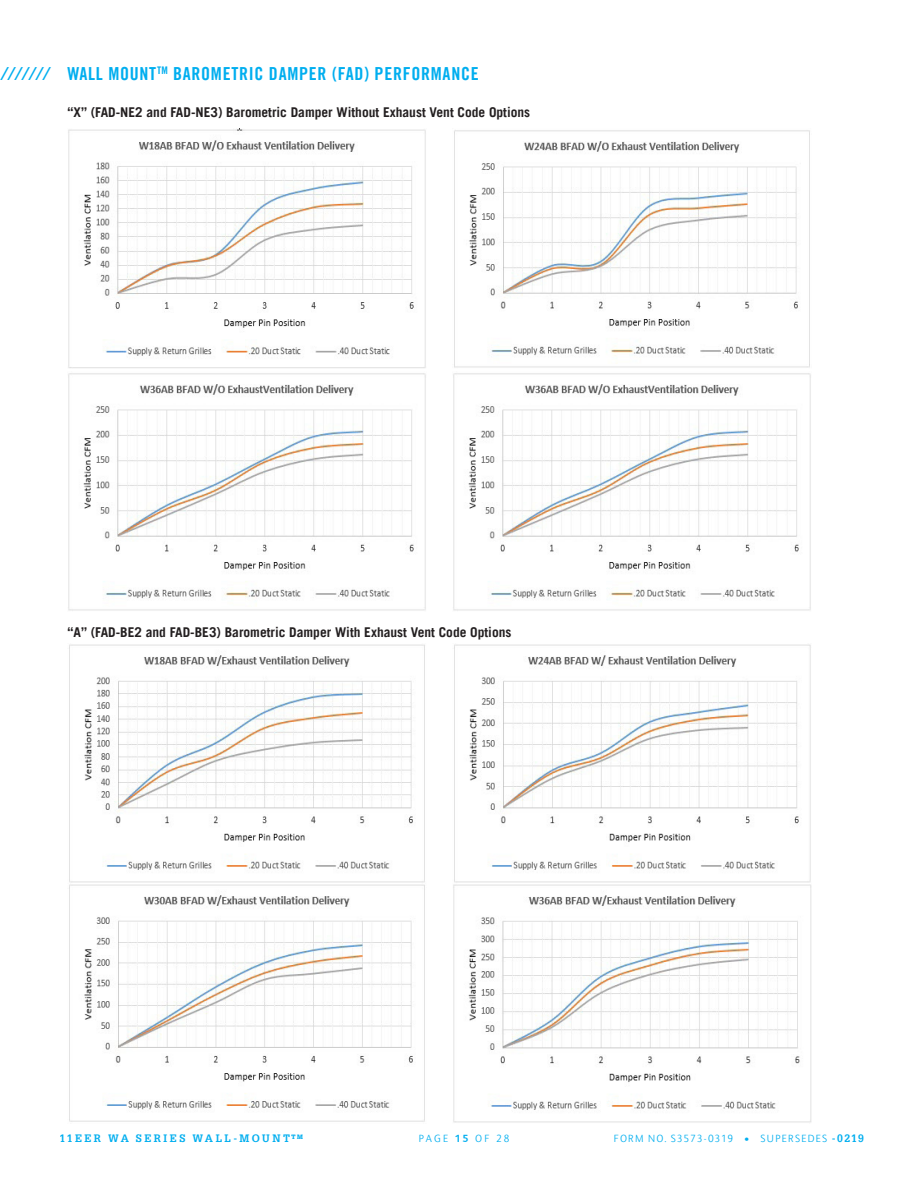
<style>
.page{position:relative;width:918px;height:1188px;background:#fff}
.page>*{position:absolute;margin:0;border:0;box-sizing:border-box;transform-origin:0 0}
.t1{font:18px "Trade Gothic LT Std Bd Cn 20";letter-spacing:.04em;color:#00aeef}
.t2{font:italic 700 18px "Glypha LT Std";color:#00aeef}
.t3{font:700 13.5px "Trade Gothic LT Std";color:#231f20}
.t4{font:300 10.5px "FS Albert";letter-spacing:.115em;color:#00aeef}
.t5{font:700 10.5px "Glypha LT Std";letter-spacing:.23em;color:#00aeef}
.s1{font-weight:700}
.s2{font-family:"Glypha LT Std";font-weight:700}
</style>
<div class="page">
<img style="left:68px;top:129px;width:358px;height:239px">
<img style="left:454px;top:130px;width:356px;height:238px">
<img style="left:453px;top:373px;width:358px;height:238px">
<img style="left:68px;top:373px;width:358px;height:238px">
<img style="left:69px;top:644px;width:356px;height:478px">
<img style="left:453px;top:644px;width:359px;height:479px">
<h1 class="t2" style="left:0;top:62px;width:51px">///////</h1>
<h1 class="t1" style="left:68px;top:62px;width:413px">WALL MOUNT<sup>TM</sup> BAROMETRIC DAMPER (FAD) PERFORMANCE</h1>
<p class="t3" style="left:68px;top:104px;width:464px">“X” (FAD-NE2 and FAD-NE3) Barometric Damper Without Exhaust Vent Code Options</p>
<p class="t3" style="left:68px;top:624px;width:446px">“A” (FAD-BE2 and FAD-BE3) Barometric Damper With Exhaust Vent Code Options</p>
<p class="t5" style="left:59px;top:1132px;width:245px">11EER WA SERIES WALL-MOUNT<sup>TM</sup></p>
<p class="t4" style="left:419px;top:1132px;width:92px">PAGE <span class="s1">15</span> OF 28</p>
<p class="t4" style="left:614px;top:1132px;width:252px">FORM NO. S3573-0319 • SUPERSEDES <span class="s2">-0219</span></p>
</div>
